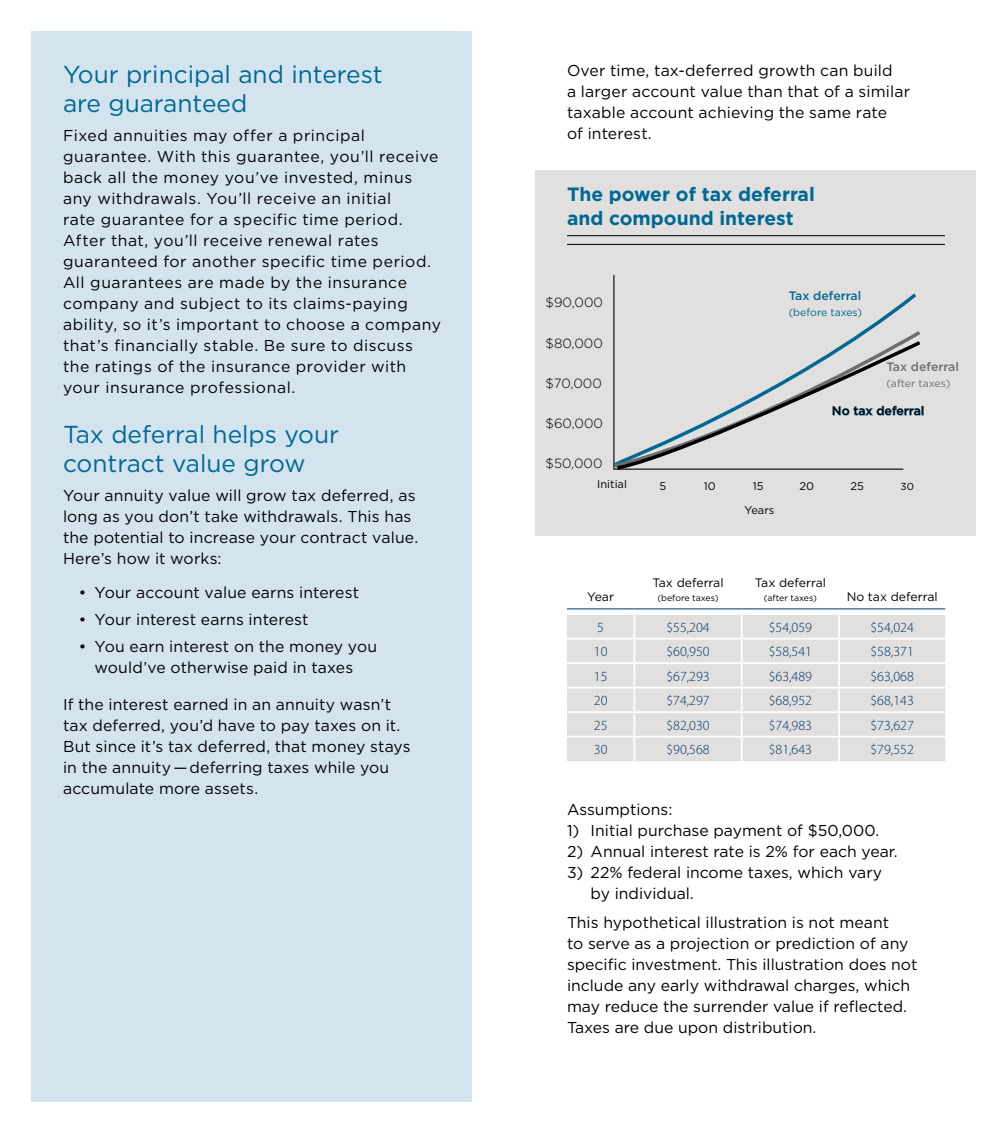
<style>
.page{position:relative;width:1008px;height:1134px;background:#fff}
.page>*{position:absolute;margin:0;border:0;box-sizing:border-box;transform-origin:0 0}
.H2_1{font:24.5px/29.4px "Gotham";color:#006892}
.t1{font:700 19.25px/23.1px "Gotham";color:#006892}
.t2{font:15.75px/21px "Gotham";letter-spacing:.01em;color:#000}
.t3{font:15.75px/21px "Gotham";letter-spacing:.035em;color:#000}
.t4{font:300 14px "Myriad Pro";color:#003768}
.t5{font:300 13.3px "Gotham";color:#000}
.t6{font:12.25px "Gotham";color:#000}
.t7{font:500 12.25px "Gotham";color:#000}
.t8{font:500 12.25px "Gotham";color:#6d6e71}
.t9{font:500 12.25px "Gotham";color:#006892}
.t10{font:11.03px "Gotham";color:#000}
.t11{font:10.5px "Gotham";color:#006892}
.t12{font:10.5px "Gotham";color:#6d6e71}
.t13{font:10.15px "Gotham";color:#000}
.t14{font:8.75px "Gotham";color:#000}
</style>
<div class="page">
<div style="left:32px;top:32px;width:440px;height:1070px;background:#d3e4ef"></div>
<div style="left:536px;top:171px;width:440px;height:365px;background:#e1e0df"></div>
<hr style="left:567px;top:244px;width:378px;height:1px;background:#000">
<hr style="left:567px;top:235px;width:378px;height:1px;background:#000">
<svg style="left:613px;top:290px;width:304px;height:39px"></svg>
<svg style="left:613px;top:329px;width:310px;height:141px"></svg>
<div style="left:567px;top:615px;width:378px;height:146px;background:#e1e0df"></div>
<hr style="left:567px;top:608px;width:67px;height:1px;background:#003768">
<hr style="left:634px;top:608px;width:108px;height:1px;background:#003768">
<hr style="left:742px;top:608px;width:97px;height:1px;background:#003768">
<hr style="left:839px;top:608px;width:106px;height:1px;background:#003768">
<hr style="left:741px;top:615px;width:2px;height:23px;background:#fff">
<hr style="left:838px;top:615px;width:2px;height:23px;background:#fff">
<hr style="left:567px;top:638px;width:67px;height:2px;background:#fff">
<hr style="left:634px;top:638px;width:108px;height:2px;background:#fff">
<hr style="left:742px;top:638px;width:97px;height:2px;background:#fff">
<hr style="left:741px;top:640px;width:2px;height:22px;background:#fff">
<hr style="left:839px;top:638px;width:106px;height:2px;background:#fff">
<hr style="left:838px;top:640px;width:2px;height:22px;background:#fff">
<hr style="left:567px;top:662px;width:67px;height:2px;background:#fff">
<hr style="left:634px;top:662px;width:108px;height:2px;background:#fff">
<hr style="left:742px;top:662px;width:97px;height:2px;background:#fff">
<hr style="left:741px;top:664px;width:2px;height:23px;background:#fff">
<hr style="left:839px;top:662px;width:106px;height:2px;background:#fff">
<hr style="left:838px;top:664px;width:2px;height:23px;background:#fff">
<hr style="left:567px;top:687px;width:67px;height:2px;background:#fff">
<hr style="left:634px;top:687px;width:108px;height:2px;background:#fff">
<hr style="left:742px;top:687px;width:97px;height:2px;background:#fff">
<hr style="left:741px;top:689px;width:2px;height:22px;background:#fff">
<hr style="left:839px;top:687px;width:106px;height:2px;background:#fff">
<hr style="left:838px;top:689px;width:2px;height:22px;background:#fff">
<hr style="left:567px;top:711px;width:67px;height:2px;background:#fff">
<hr style="left:634px;top:711px;width:108px;height:2px;background:#fff">
<hr style="left:742px;top:711px;width:97px;height:2px;background:#fff">
<hr style="left:741px;top:713px;width:2px;height:23px;background:#fff">
<hr style="left:839px;top:711px;width:106px;height:2px;background:#fff">
<hr style="left:838px;top:713px;width:2px;height:23px;background:#fff">
<hr style="left:567px;top:736px;width:67px;height:2px;background:#fff">
<hr style="left:634px;top:736px;width:108px;height:2px;background:#fff">
<svg style="left:634px;top:615px;width:1px;height:146px"></svg>
<hr style="left:742px;top:736px;width:97px;height:2px;background:#fff">
<hr style="left:741px;top:738px;width:2px;height:23px;background:#fff">
<hr style="left:839px;top:736px;width:106px;height:2px;background:#fff">
<hr style="left:838px;top:738px;width:2px;height:23px;background:#fff">
<h2 class="H2_1" style="left:63px;top:59px;width:321px">Your principal and interest are guaranteed</h2>
<p class="t3" style="left:63px;top:124px;width:380px">Fixed annuities may offer a principal guarantee. With this guarantee, you’ll receive back all the money you’ve invested, minus any withdrawals. You’ll receive an initial<br>rate guarantee for a specific time period.<br>After that, you’ll receive renewal rates guaranteed for another specific time period.<br>All guarantees are made by the insurance company and subject to its claims-paying ability, so it’s important to choose a company that’s financially stable. Be sure to discuss the ratings of the insurance provider with your insurance professional.</p>
<h2 class="H2_1" style="left:63px;top:419px;width:278px">Tax deferral helps your contract value grow</h2>
<p class="t2" style="left:63px;top:485px;width:357px">Your annuity value will grow tax deferred, as long as you don’t take withdrawals. This has the potential to increase your contract value.<br>Here’s how it works:</p>
<p class="t2" style="left:79px;top:581px;width:282px">• Your account value earns interest</p>
<p class="t2" style="left:79px;top:609px;width:231px">• Your interest earns interest</p>
<p class="t2" style="left:79px;top:636px;width:300px;text-align:center">• You earn interest on the money you would’ve otherwise paid in taxes</p>
<p class="t2" style="left:63px;top:694px;width:349px">If the interest earned in an annuity wasn’t tax deferred, you’d have to pay taxes on it.<br>But since it’s tax deferred, that money stays in the annuity — deferring taxes while you accumulate more assets.</p>
<p class="t2" style="left:567px;top:59px;width:327px">Over time, tax-deferred growth can build</p>
<p class="t2" style="left:567px;top:80px;width:345px">a larger account value than that of a similar</p>
<p class="t2" style="left:567px;top:101px;width:322px">taxable account achieving the same rate</p>
<p class="t2" style="left:567px;top:122px;width:86px">of interest.</p>
<p class="t1" style="left:567px;top:183px;width:249px">The power of tax deferral and compound interest</p>
<p class="t9" style="left:789px;top:288px;width:74px">Tax deferral</p>
<p class="t11" style="left:789px;top:306px;width:75px">(before taxes)</p>
<p class="t5" style="left:546px;top:294px;width:59px">$90,000</p>
<p class="t5" style="left:546px;top:335px;width:59px">$80,000</p>
<p class="t5" style="left:546px;top:375px;width:58px">$70,000</p>
<p class="t5" style="left:546px;top:415px;width:59px">$60,000</p>
<p class="t5" style="left:546px;top:455px;width:58px">$50,000</p>
<p class="t10" style="left:597px;top:477px;width:31px">Initial</p>
<p class="t10" style="left:659px;top:479px;width:8px">5</p>
<p class="t10" style="left:704px;top:479px;width:13px">10</p>
<p class="t10" style="left:753px;top:479px;width:12px">15</p>
<p class="t10" style="left:799px;top:479px;width:16px">20</p>
<p class="t10" style="left:851px;top:479px;width:15px">25</p>
<p class="t13" style="left:901px;top:480px;width:15px">30</p>
<p class="t10" style="left:745px;top:503px;width:31px">Years</p>
<p class="t8" style="left:886px;top:359px;width:74px">Tax deferral</p>
<p class="t12" style="left:886px;top:376px;width:65px">(after taxes)</p>
<p class="t7" style="left:832px;top:403px;width:94px">No tax deferral</p>
<p class="t6" style="left:587px;top:589px;width:28px">Year</p>
<p class="t6" style="left:653px;top:575px;width:73px">Tax deferral</p>
<p class="t14" style="left:657px;top:592px;width:63px">(before taxes)</p>
<p class="t6" style="left:755px;top:575px;width:73px">Tax deferral</p>
<p class="t14" style="left:764px;top:592px;width:55px">(after taxes)</p>
<p class="t6" style="left:847px;top:589px;width:92px">No tax deferral</p>
<p class="t4" style="left:597px;top:619px;width:8px">5</p>
<p class="t4" style="left:666px;top:619px;width:45px">$55,204</p>
<p class="t4" style="left:769px;top:619px;width:45px">$54,059</p>
<p class="t4" style="left:870px;top:619px;width:45px">$54,024</p>
<p class="t4" style="left:594px;top:644px;width:15px">10</p>
<p class="t4" style="left:666px;top:644px;width:45px">$60,950</p>
<p class="t4" style="left:769px;top:644px;width:45px">$58,541</p>
<p class="t4" style="left:870px;top:644px;width:45px">$58,371</p>
<p class="t4" style="left:594px;top:668px;width:15px">15</p>
<p class="t4" style="left:666px;top:668px;width:45px">$67,293</p>
<p class="t4" style="left:769px;top:668px;width:45px">$63,489</p>
<p class="t4" style="left:870px;top:668px;width:45px">$63,068</p>
<p class="t4" style="left:594px;top:693px;width:15px">20</p>
<p class="t4" style="left:666px;top:693px;width:45px">$74,297</p>
<p class="t4" style="left:769px;top:693px;width:45px">$68,952</p>
<p class="t4" style="left:870px;top:693px;width:45px">$68,143</p>
<p class="t4" style="left:594px;top:717px;width:15px">25</p>
<p class="t4" style="left:666px;top:717px;width:45px">$82,030</p>
<p class="t4" style="left:769px;top:717px;width:45px">$74,983</p>
<p class="t4" style="left:870px;top:717px;width:45px">$73,627</p>
<p class="t4" style="left:594px;top:742px;width:15px">30</p>
<p class="t4" style="left:666px;top:742px;width:45px">$90,568</p>
<p class="t4" style="left:769px;top:742px;width:45px">$81,643</p>
<p class="t4" style="left:870px;top:742px;width:45px">$79,552</p>
<p class="t2" style="left:567px;top:799px;width:107px">Assumptions:</p>
<p class="t2" style="left:567px;top:820px;width:314px">1) Initial purchase payment of $50,000.</p>
<p class="t2" style="left:567px;top:841px;width:332px">2) Annual interest rate is 2% for each year.</p>
<p class="t2" style="left:591px;top:862px;width:293px;text-indent:-24px">3) 22% federal income taxes, which vary by individual.</p>
<p class="t2" style="left:567px;top:912px;width:352px">This hypothetical illustration is not meant<br>to serve as a projection or prediction of any specific investment. This illustration does not include any early withdrawal charges, which may reduce the surrender value if reflected.<br>Taxes are due upon distribution.</p>
</div>
